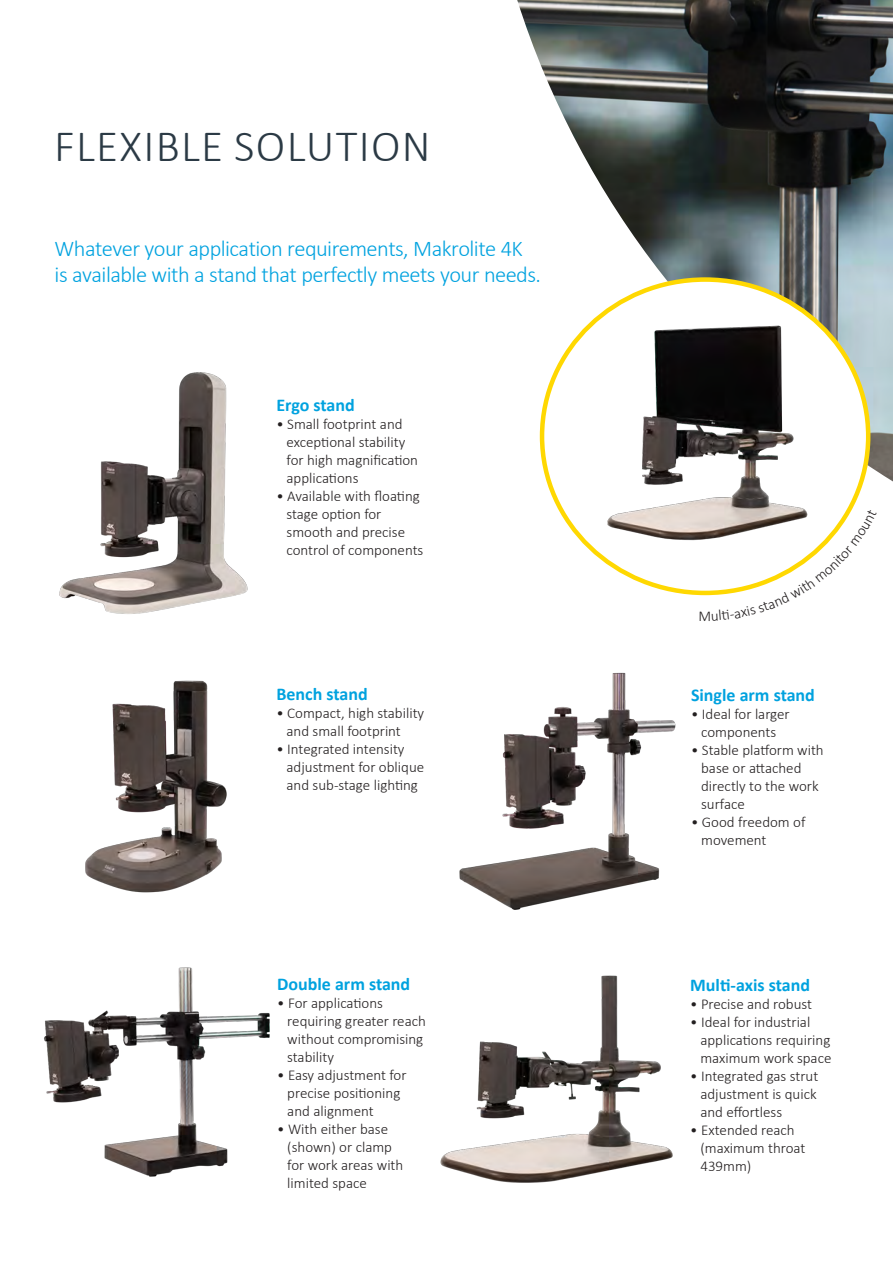
<style>
.page{position:relative;width:893px;height:1263px;background:#fff}
.page>*{position:absolute;margin:0;border:0;box-sizing:border-box;transform-origin:0 0}
.t1{font:300 45px "Calibri";letter-spacing:.03em;color:#2b3a45}
.t2{font:300 22.5px/25.5px "Calibri";letter-spacing:-.025em;color:#00a2df}
.t3{font:700 18px "Calibri";color:#00a2df}
.t4{font:300 15px/18px "Calibri";color:#231f20}
</style>
<div class="page">
<img style="left:59px;top:372px;width:189px;height:242px">
<img style="left:459px;top:672px;width:217px;height:238px">
<img style="left:440px;top:975px;width:233px;height:208px">
<img style="left:44px;top:967px;width:226px;height:210px">
<img style="left:85px;top:680px;width:142px;height:213px">
<img style="left:517px;top:0;width:376px;height:481px">
<img style="left:542px;top:280px;width:326px;height:283px">
<svg style="left:712px;top:510px;width:156px;height:85px"></svg>
<h1 class="t1" style="left:54px;top:118px;width:378px">FLEXIBLE SOLUTION</h1>
<h2 class="t2" style="left:55px;top:236px;width:488px">Whatever your application requirements, Makrolite 4K is available with a stand that perfectly meets your needs.</h2>
<p class="t3" style="left:276px;top:392px;width:80px">Ergo stand</p>
<p class="t4" style="left:287px;top:415px;width:133px;text-indent:-10px">• Small footprint and exceptional stability for high magnification applications</p>
<p class="t4" style="left:287px;top:487px;width:138px;text-indent:-10px">• Available with floating stage option for smooth and precise control of components</p>
<p class="t3" style="left:276px;top:681px;width:93px">Bench stand</p>
<p class="t4" style="left:287px;top:704px;width:139px;text-indent:-10px">• Compact, high stability and small footprint</p>
<p class="t4" style="left:287px;top:740px;width:139px;text-indent:-10px">• Integrated intensity adjustment for oblique and sub-stage lighting</p>
<p class="t3" style="left:277px;top:971px;width:135px">Double arm stand</p>
<p class="t4" style="left:287px;top:994px;width:140px;text-indent:-10px">• For applications requiring greater reach without compromising stability</p>
<p class="t4" style="left:287px;top:1066px;width:121px;text-indent:-10px">• Easy adjustment for precise positioning and alignment</p>
<p class="t4" style="left:287px;top:1120px;width:118px;text-indent:-10px">• With either base (shown) or clamp for work areas with limited space</p>
<p class="t4" style="left:698px;top:607px;width:14px">M</p>
<p class="t3" style="left:691px;top:682px;width:125px">Single arm stand</p>
<p class="t4" style="left:691px;top:705px;width:100px;text-align:center">• Ideal for larger components</p>
<p class="t4" style="left:701px;top:741px;width:124px;text-indent:-10px">• Stable platform with base or attached directly to the work surface</p>
<p class="t4" style="left:701px;top:813px;width:106px;text-indent:-10px">• Good freedom of movement</p>
<p class="t3" style="left:690px;top:972px;width:121px">Multi-axis stand</p>
<p class="t4" style="left:690px;top:995px;width:123px">• Precise and robust</p>
<p class="t4" style="left:700px;top:1013px;width:133px;text-indent:-10px">• Ideal for industrial applications requiring maximum work space</p>
<p class="t4" style="left:700px;top:1067px;width:119px;text-align:justify;text-indent:-10px">• Integrated gas strut adjustment is quick and effortless</p>
<p class="t4" style="left:700px;top:1121px;width:107px;text-indent:-10px">• Extended reach (maximum throat<br>439mm)</p>
</div>
